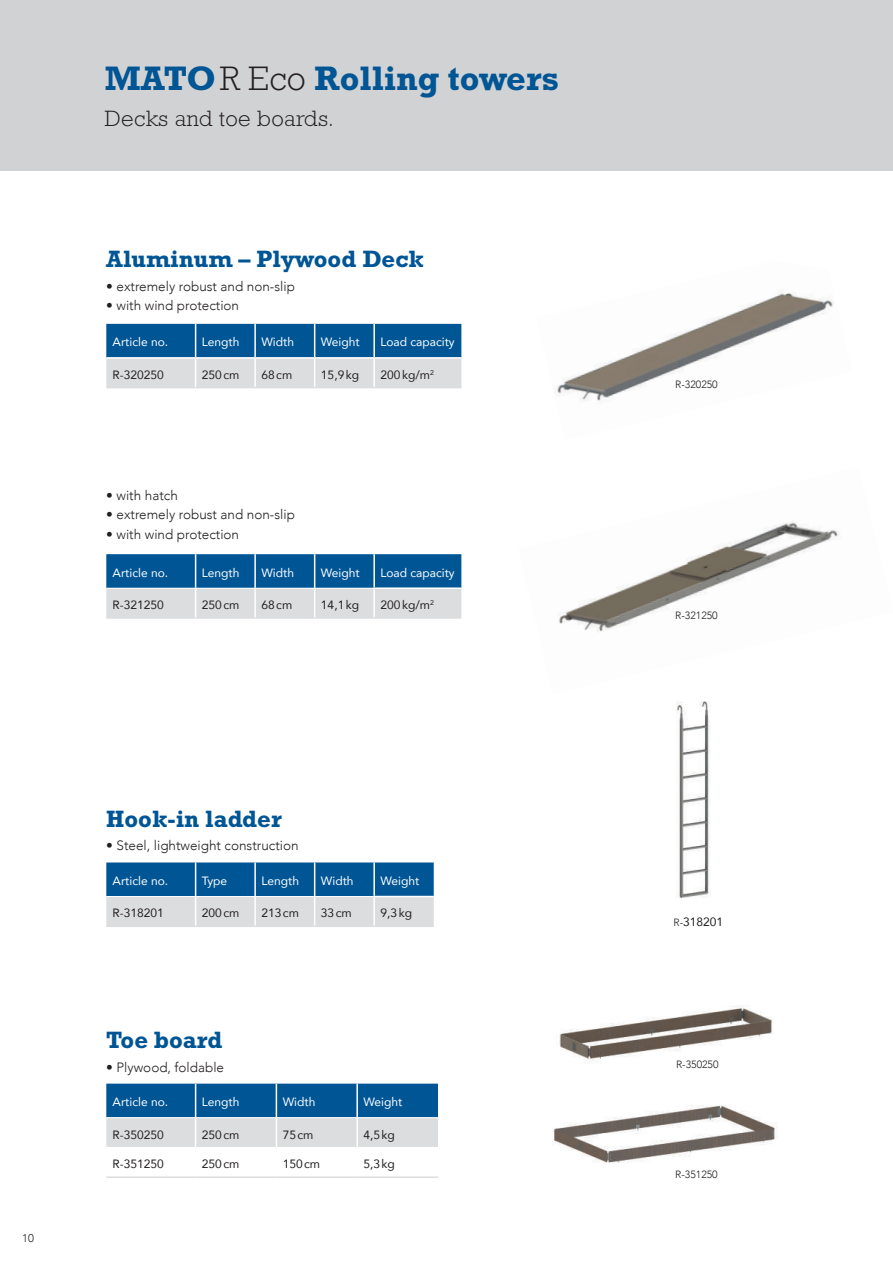
<style>
.page{position:relative;width:893px;height:1263px;background:#fff}
.page>*{position:absolute;margin:0;border:0;box-sizing:border-box;transform-origin:0 0}
.t1{font:700 34.5px "Rockwell Std";color:#005595}
.t2{font:700 24px "Rockwell Std";color:#005595}
.t3{font:300 22.5px "Rockwell Std";letter-spacing:.02em;color:#231f20}
.t4{font:300 13.5px "Avenir";color:#231f20}
.t5{font:12px "Avenir";color:#231f20}
.t6{font:12px "Avenir";color:#fff}
.t7{font:300 11.25px "Avenir";color:#231f20}
.t8{font:300 10.5px "Avenir";color:#231f20}
.s1{font-weight:300;color:#231f20}
.s2{font-weight:300;font-size:10.5px}
</style>
<div class="page">
<div style="left:0;top:0;width:893px;height:170px;background:#d1d2d4"></div>
<svg style="left:106px;top:1084px;width:332px;height:63px;background:#6996b8"></svg>
<hr style="left:106px;top:1176px;width:90px;height:2px;background:#dcdddf">
<hr style="left:196px;top:1176px;width:80px;height:2px;background:#dcdddf">
<hr style="left:276px;top:1176px;width:81px;height:2px;background:#dcdddf">
<hr style="left:357px;top:1176px;width:81px;height:2px;background:#dcdddf">
<hr style="left:106px;top:1117px;width:90px;height:1px;background:#fff">
<hr style="left:196px;top:1117px;width:80px;height:1px;background:#fff">
<hr style="left:276px;top:1117px;width:81px;height:1px;background:#fff">
<hr style="left:357px;top:1117px;width:81px;height:1px;background:#fff">
<img style="left:555px;top:292px;width:278px;height:109px">
<img style="left:559px;top:522px;width:281px;height:110px">
<img style="left:676px;top:701px;width:35px;height:197px">
<img style="left:553px;top:1105px;width:225px;height:58px">
<img style="left:559px;top:1005px;width:215px;height:58px">
<svg style="left:106px;top:324px;width:355px;height:64px;background:#6895b8"></svg>
<hr style="left:373px;top:359px;width:2px;height:28px;background:#fff">
<hr style="left:195px;top:324px;width:1px;height:33px;background:#fff">
<hr style="left:254px;top:324px;width:2px;height:33px;background:#fff">
<hr style="left:314px;top:324px;width:1px;height:33px;background:#fff">
<hr style="left:373px;top:324px;width:2px;height:33px;background:#fff">
<hr style="left:106px;top:357px;width:90px;height:2px;background:#fff">
<hr style="left:196px;top:357px;width:59px;height:2px;background:#fff">
<hr style="left:255px;top:357px;width:60px;height:2px;background:#fff">
<hr style="left:315px;top:357px;width:59px;height:2px;background:#fff">
<hr style="left:374px;top:357px;width:87px;height:2px;background:#fff">
<hr style="left:106px;top:617px;width:90px;height:2px;background:#dcdddf">
<hr style="left:196px;top:617px;width:59px;height:2px;background:#dcdddf">
<hr style="left:255px;top:617px;width:60px;height:2px;background:#dcdddf">
<hr style="left:315px;top:617px;width:59px;height:2px;background:#dcdddf">
<hr style="left:374px;top:617px;width:87px;height:2px;background:#dcdddf">
<svg style="left:106px;top:554px;width:355px;height:63px;background:#6795b8"></svg>
<hr style="left:373px;top:589px;width:2px;height:28px;background:#fff">
<hr style="left:373px;top:554px;width:2px;height:33px;background:#fff">
<hr style="left:373px;top:587px;width:88px;height:2px;background:#fff">
<hr style="left:106px;top:588px;width:90px;height:1px;background:#fff">
<hr style="left:196px;top:588px;width:59px;height:1px;background:#fff">
<hr style="left:255px;top:588px;width:60px;height:1px;background:#fff">
<hr style="left:315px;top:588px;width:58px;height:1px;background:#fff">
<hr style="left:106px;top:925px;width:90px;height:2px;background:#dcdddf">
<hr style="left:196px;top:925px;width:59px;height:2px;background:#dcdddf">
<hr style="left:255px;top:925px;width:60px;height:2px;background:#dcdddf">
<hr style="left:315px;top:925px;width:59px;height:2px;background:#dcdddf">
<hr style="left:374px;top:925px;width:60px;height:2px;background:#dcdddf">
<svg style="left:106px;top:862px;width:328px;height:64px;background:#6996b9"></svg>
<hr style="left:373px;top:897px;width:2px;height:28px;background:#fff">
<hr style="left:373px;top:862px;width:2px;height:34px;background:#fff">
<hr style="left:373px;top:896px;width:61px;height:1px;background:#fff">
<hr style="left:106px;top:896px;width:90px;height:1px;background:#fff">
<hr style="left:196px;top:896px;width:59px;height:1px;background:#fff">
<hr style="left:255px;top:896px;width:60px;height:1px;background:#fff">
<hr style="left:315px;top:896px;width:58px;height:1px;background:#fff">
<h1 class="t1" style="left:105px;top:58px;width:456px">MATO<span class="s1">R Eco</span> Rolling towers</h1>
<h3 class="t3" style="left:105px;top:105px;width:230px">Decks and toe boards.</h3>
<h2 class="t2" style="left:106px;top:245px;width:319px">Aluminum – Plywood Deck</h2>
<p class="t4" style="left:106px;top:278px;width:190px">• extremely robust and non-slip</p>
<p class="t4" style="left:106px;top:298px;width:134px">• with wind protection</p>
<p class="t6" style="left:113px;top:333px;width:57px">Article no.</p>
<p class="t6" style="left:202px;top:333px;width:39px">Length</p>
<p class="t6" style="left:261px;top:333px;width:34px">Width</p>
<p class="t6" style="left:321px;top:333px;width:40px">Weight</p>
<p class="t6" style="left:380px;top:333px;width:76px">Load capacity</p>
<p class="t5" style="left:113px;top:365px;width:53px">R-320250</p>
<p class="t5" style="left:202px;top:365px;width:39px">250cm</p>
<p class="t5" style="left:261px;top:365px;width:32px">68cm</p>
<p class="t5" style="left:321px;top:365px;width:40px">15,9kg</p>
<p class="t5" style="left:380px;top:365px;width:55px">200kg/m<sup>2</sup></p>
<p class="t4" style="left:106px;top:487px;width:73px">• with hatch</p>
<p class="t4" style="left:106px;top:506px;width:190px">• extremely robust and non-slip</p>
<p class="t4" style="left:106px;top:526px;width:134px">• with wind protection</p>
<p class="t6" style="left:113px;top:563px;width:57px">Article no.</p>
<p class="t6" style="left:202px;top:563px;width:39px">Length</p>
<p class="t6" style="left:261px;top:563px;width:34px">Width</p>
<p class="t6" style="left:321px;top:563px;width:40px">Weight</p>
<p class="t6" style="left:380px;top:563px;width:76px">Load capacity</p>
<p class="t5" style="left:113px;top:595px;width:53px">R-321250</p>
<p class="t5" style="left:202px;top:595px;width:39px">250cm</p>
<p class="t5" style="left:261px;top:595px;width:32px">68cm</p>
<p class="t5" style="left:321px;top:595px;width:40px">14,1kg</p>
<p class="t5" style="left:380px;top:595px;width:55px">200kg/m<sup>2</sup></p>
<p class="t7" style="left:22px;top:1231px;width:13px">10</p>
<h2 class="t2" style="left:106px;top:804px;width:177px">Hook-in ladder</h2>
<p class="t4" style="left:106px;top:838px;width:194px">• Steel, lightweight construction</p>
<p class="t6" style="left:113px;top:871px;width:57px">Article no.</p>
<p class="t6" style="left:202px;top:871px;width:27px">Type</p>
<p class="t6" style="left:261px;top:871px;width:39px">Length</p>
<p class="t6" style="left:321px;top:871px;width:34px">Width</p>
<p class="t6" style="left:380px;top:871px;width:40px">Weight</p>
<p class="t5" style="left:113px;top:903px;width:53px">R-318201</p>
<p class="t5" style="left:202px;top:903px;width:39px">200cm</p>
<p class="t5" style="left:261px;top:903px;width:39px">213cm</p>
<p class="t5" style="left:321px;top:903px;width:32px">33cm</p>
<p class="t5" style="left:380px;top:903px;width:33px">9,3kg</p>
<h2 class="t2" style="left:106px;top:1025px;width:118px">Toe board</h2>
<p class="t4" style="left:106px;top:1059px;width:119px">• Plywood, foldable</p>
<p class="t6" style="left:113px;top:1093px;width:57px">Article no.</p>
<p class="t6" style="left:202px;top:1093px;width:39px">Length</p>
<p class="t6" style="left:283px;top:1093px;width:34px">Width</p>
<p class="t6" style="left:363px;top:1093px;width:40px">Weight</p>
<p class="t5" style="left:113px;top:1125px;width:53px">R-350250</p>
<p class="t5" style="left:202px;top:1125px;width:39px">250cm</p>
<p class="t5" style="left:283px;top:1125px;width:32px">75cm</p>
<p class="t5" style="left:363px;top:1125px;width:33px">4,5kg</p>
<p class="t5" style="left:113px;top:1154px;width:53px">R-351250</p>
<p class="t5" style="left:202px;top:1154px;width:39px">250cm</p>
<p class="t5" style="left:283px;top:1154px;width:39px">150cm</p>
<p class="t5" style="left:363px;top:1154px;width:33px">5,3kg</p>
<p class="t8" style="left:675px;top:378px;width:44px">R-320250</p>
<p class="t8" style="left:675px;top:609px;width:44px">R-321250</p>
<p class="t5" style="left:673px;top:912px;width:51px"><span class="s2">R-</span>318201</p>
<p class="t8" style="left:676px;top:1058px;width:44px">R-350250</p>
<p class="t8" style="left:675px;top:1168px;width:44px">R-351250</p>
</div>
